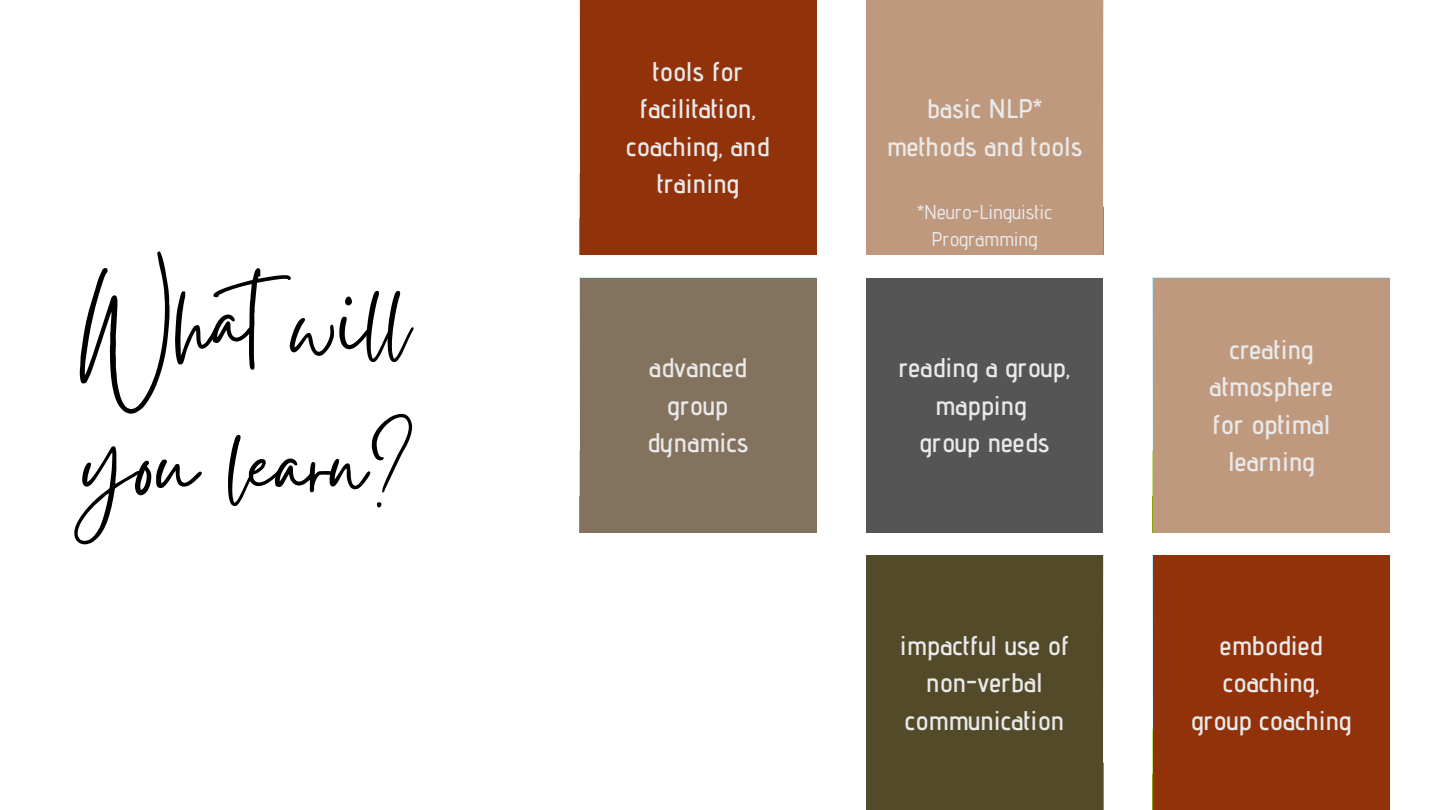
<style>
.page{position:relative;width:1440px;height:810px;background:#fff}
.page>*{position:absolute;margin:0;border:0;box-sizing:border-box;transform-origin:0 0}
.t1{font:120px "Gistesy";color:#000}
.t2{font:600 27px/37.5px "Advent Pro";color:#e9e9e9;text-align:center}
.t3{font:500 20px/27.8px "Advent Pro";color:#e9e9e9;text-align:center}
</style>
<div class="page">
<div style="left:866px;top:278px;width:237px;height:255px;background:#555"></div>
<div style="left:580px;top:0;width:237px;height:255px;background:#92320a"></div>
<div style="left:866px;top:0;width:237px;height:255px;background:#be997d"></div>
<div style="left:580px;top:278px;width:237px;height:255px;background:#83725e"></div>
<div style="left:1153px;top:278px;width:237px;height:255px;background:#be997d"></div>
<div style="left:866px;top:555px;width:237px;height:255px;background:#534a29"></div>
<div style="left:1153px;top:555px;width:237px;height:255px;background:#92320a"></div>
<p class="t1" style="left:81px;top:237px;width:329px">Whatwill</p>
<p class="t1" style="left:81px;top:381px;width:334px">you learn?</p>
<p class="t2" style="left:626px;top:52px;width:145px">tools for facilitation, coaching, and training</p>
<p class="t2" style="left:649px;top:349px;width:100px">advanced</p>
<p class="t2" style="left:668px;top:386px;width:62px">group</p>
<p class="t2" style="left:647px;top:424px;width:103px">dynamics</p>
<p class="t2" style="left:887px;top:90px;width:197px">basic NLP* methods and tools</p>
<p class="t3" style="left:917px;top:197px;width:136px">*Neuro-Linguistic<br>Programming</p>
<p class="t2" style="left:899px;top:349px;width:173px">reading a group, mapping</p>
<p class="t2" style="left:920px;top:424px;width:131px">group needs</p>
<p class="t2" style="left:1229px;top:330px;width:85px">creating</p>
<p class="t2" style="left:1209px;top:367px;width:126px">atmosphere</p>
<p class="t2" style="left:1212px;top:405px;width:120px">for optimal learning</p>
<p class="t2" style="left:900px;top:626px;width:171px">impactful use of non-verbal communication</p>
<p class="t2" style="left:1220px;top:626px;width:104px;text-align:left">embodied coaching,</p>
<p class="t2" style="left:1191px;top:701px;width:161px">group coaching</p>
</div>
